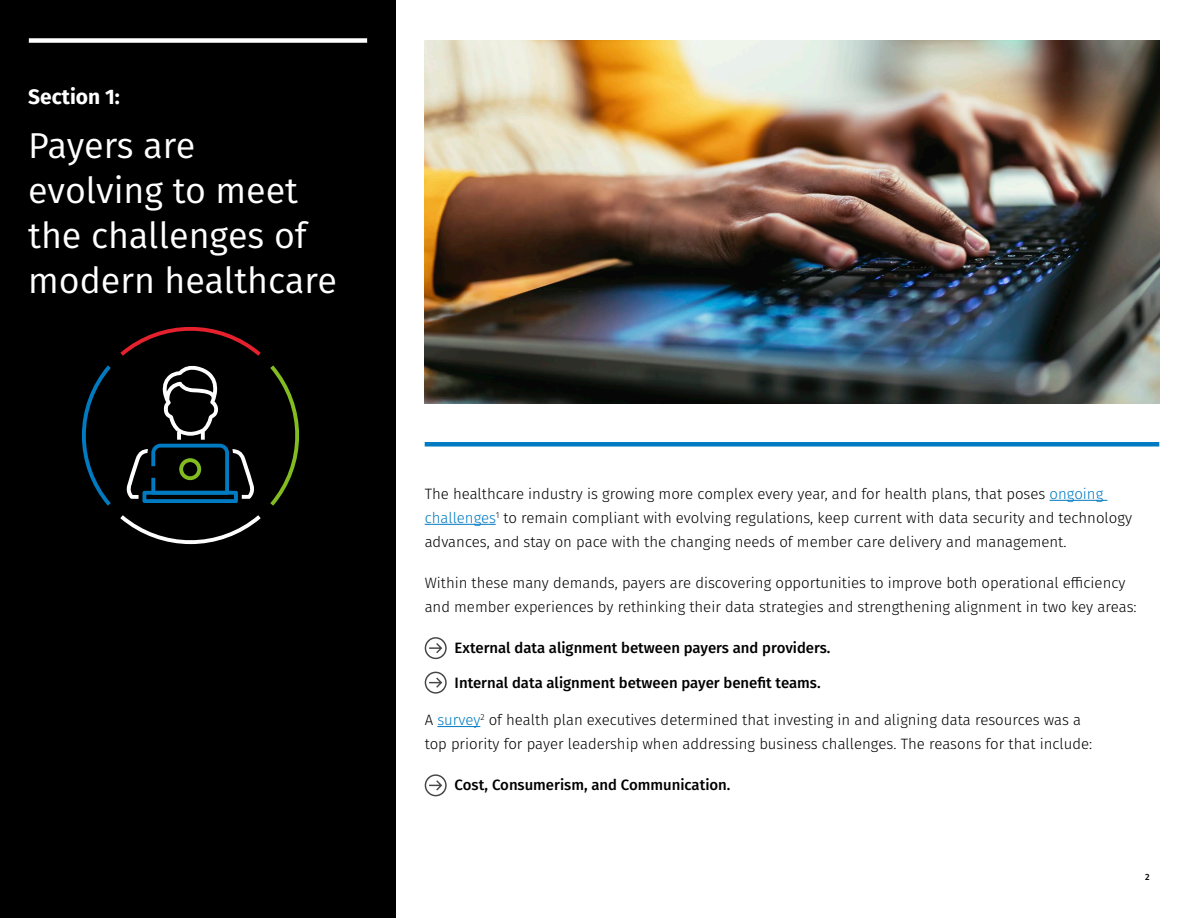
<style>
.page{position:relative;width:1188px;height:918px;background:#fff}
.page>*{position:absolute;margin:0;border:0;box-sizing:border-box;transform-origin:0 0}
.Section_header_24_30{font:36px/45px "Fira Sans";color:#fff}
.Section_Lead_14_20{font:700 21px "Fira Sans";color:#fff}
.Text-_paragraph_body_-_10_16{font:300 15px/24px "Fira Sans";color:#000}
.Arrow_list_10_14{font:500 15px "Fira Sans";color:#000}
.t1{font:500 9px "Fira Sans";color:#000}
.s1{color:#007ac2}
</style>
<div class="page">
<div style="left:425px;top:442px;width:734px;height:5px;background:#007ac2"></div>
<hr style="left:1050px;top:500px;width:57px;height:1px;background:#007ac2">
<hr style="left:425px;top:524px;width:71px;height:1px;background:#007ac2">
<hr style="left:437px;top:726px;width:43px;height:1px;background:#007ac2">
<svg style="left:425px;top:637px;width:22px;height:22px"></svg>
<svg style="left:425px;top:672px;width:22px;height:22px"></svg>
<svg style="left:425px;top:774px;width:22px;height:22px"></svg>
<div style="left:0;top:0;width:396px;height:918px;background:#000"></div>
<div style="left:29px;top:38px;width:338px;height:5px;background:#fff"></div>
<img style="left:425px;top:41px;width:734px;height:362px">
<svg style="left:82px;top:365px;width:29px;height:141px"></svg>
<svg style="left:270px;top:365px;width:29px;height:141px"></svg>
<svg style="left:120px;top:327px;width:141px;height:29px"></svg>
<svg style="left:120px;top:515px;width:141px;height:30px"></svg>
<svg style="left:126px;top:365px;width:128px;height:138px"></svg>
<p class="Section_Lead_14_20" style="left:28px;top:79px;width:93px">Section 1:</p>
<p class="Section_header_24_30" style="left:28px;top:122px;width:310px">Payers are evolving to meet the challenges of modern healthcare</p>
<p class="Text-_paragraph_body_-_10_16" style="left:425px;top:481px;width:709px">The healthcare industry is growing more complex every year, and for health plans, that poses <span class="s1">ongoing challenges</span><sup>1</sup> to remain compliant with evolving regulations, keep current with data security and technology advances, and stay on pace with the changing needs of member care delivery and management.</p>
<p class="Text-_paragraph_body_-_10_16" style="left:425px;top:570px;width:713px">Within these many demands, payers are discovering opportunities to improve both operational efficiency and member experiences by rethinking their data strategies and strengthening alignment in two key areas:</p>
<p class="Arrow_list_10_14" style="left:455px;top:636px;width:377px">External data alignment between payers and providers.</p>
<p class="Arrow_list_10_14" style="left:455px;top:670px;width:368px">Internal data alignment between payer benefit teams.</p>
<p class="Text-_paragraph_body_-_10_16" style="left:425px;top:708px;width:669px">A <span class="s1">survey</span><sup>2</sup> of health plan executives determined that investing in and aligning data resources was a top priority for payer leadership when addressing business challenges. The reasons for that include:</p>
<p class="Arrow_list_10_14" style="left:455px;top:773px;width:277px">Cost, Consumerism, and Communication.</p>
<p class="t1" style="left:1145px;top:869px;width:6px">2</p>
</div>
